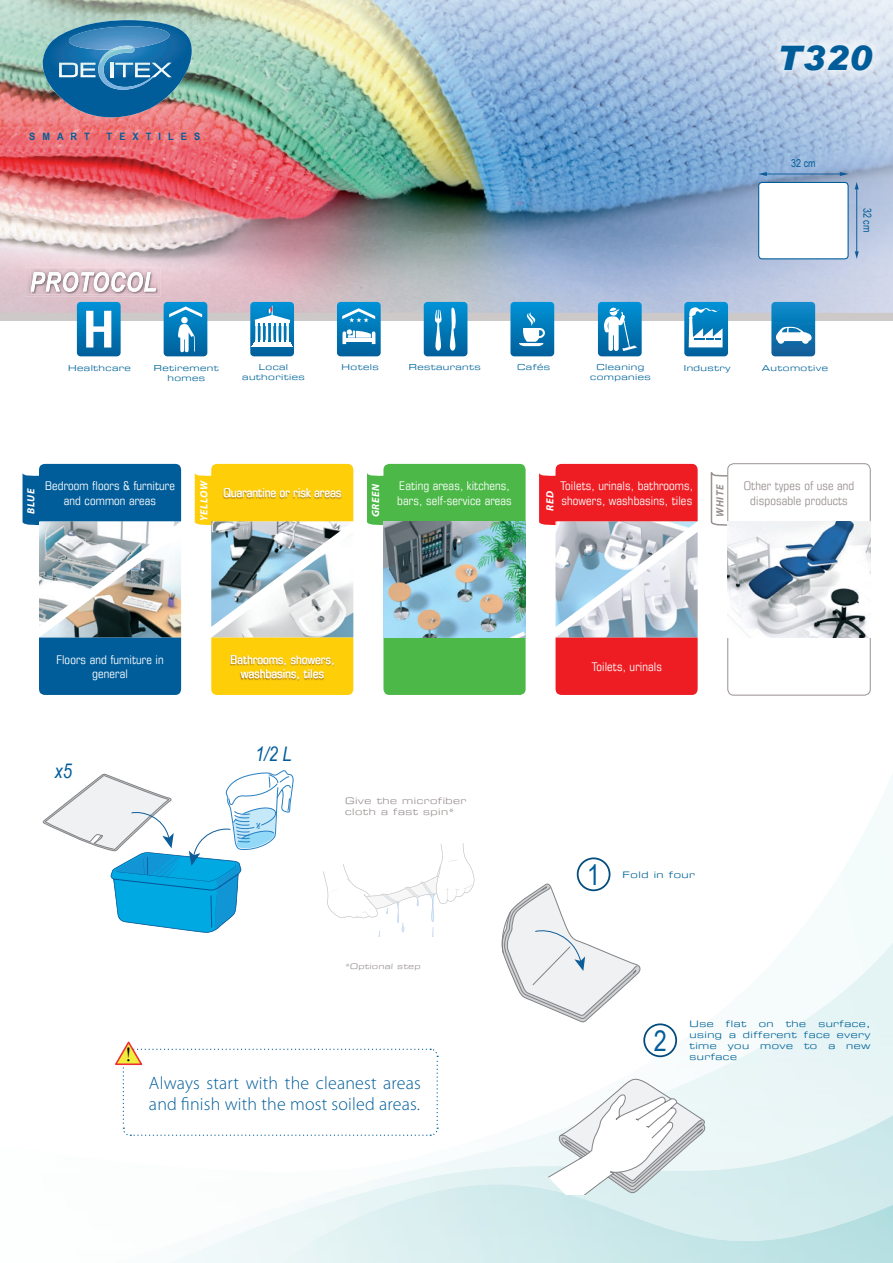
<style>
.page{position:relative;width:893px;height:1263px;background:#fff}
.page>*{position:absolute;margin:0;border:0;box-sizing:border-box;transform-origin:0 0}
.t1{font:italic 900 33.75px "Arial";color:#015d9a}
.t2{font:28.5px "Arial Narrow";color:#015d9a}
.t3{font:italic 20.1px "Arial Narrow";color:#015d9a}
.t4{font:19.95px "Times";color:#000}
.t5{font:300 18px/21.6px "Myriad Pro";letter-spacing:.01em;color:#015d9a}
.t6{font:condensed 12px/14.4px "Eurostile";letter-spacing:.01em;color:#fff;text-align:center}
.t7{font:condensed 12px/14.4px "Eurostile";letter-spacing:.01em;color:#999190;text-align:center}
.t8{font:10.95px "Arial Narrow";color:#015d9a}
.t9{font:italic 700 10.5px "Myriad Pro";letter-spacing:.05em;color:#fff}
.t10{font:italic 700 10.5px "Myriad Pro";color:#999190}
.t11{font:700 10.2px "Arial Narrow";letter-spacing:.63em;color:#015d9a;scale:1.11 1}
.t12{font:9px/10.8px "Eurostile Extended Two";letter-spacing:.05em;color:#016499;text-align:justify}
.t13{font:9px/10.8px "Eurostile Extended Two";letter-spacing:.05em;color:#999190}
.t14{font:8.25px/9.9px "Eurostile Extended Two";letter-spacing:.05em;color:#016499;text-align:center}
.t15{font:7.5px "Eurostile Extended Two";color:#999190}
</style>
<div class="page">
<img style="left:646px;top:1049px;width:247px;height:54px">
<img style="left:755px;top:996px;width:138px;height:54px">
<img style="left:837px;top:943px;width:56px;height:53px">
<img style="left:281px;top:1184px;width:612px;height:79px">
<svg style="left:367px;top:473px;width:16px;height:53px"></svg>
<svg style="left:710px;top:471px;width:18px;height:55px"></svg>
<div style="left:728px;top:463px;width:142px;height:232px;border:1px solid #999190;border-radius:6px"></div>
<img style="left:39px;top:526px;width:136px;height:6px">
<div style="left:383px;top:464px;width:143px;height:231px;background:#4cb848;border-radius:6px"></div>
<img style="left:383px;top:521px;width:143px;height:116px">
<img style="left:728px;top:521px;width:142px;height:116px">
<img style="left:211px;top:526px;width:135px;height:6px">
<img style="left:211px;top:532px;width:142px;height:105px">
<img style="left:39px;top:532px;width:142px;height:105px">
<img style="left:556px;top:526px;width:135px;height:6px">
<img style="left:555px;top:532px;width:143px;height:105px">
<svg style="left:23px;top:464px;width:158px;height:62px;background:#166aa1"></svg>
<svg style="left:195px;top:464px;width:158px;height:62px;background:#facf1e"></svg>
<svg style="left:539px;top:464px;width:159px;height:62px;background:#ec2f35"></svg>
<div style="left:39px;top:637px;width:142px;height:58px;background:#015d9a"></div>
<div style="left:211px;top:637px;width:142px;height:58px;background:#fece08"></div>
<div style="left:555px;top:637px;width:143px;height:58px;background:#ee1d23"></div>
<hr style="left:0;top:320px;width:893px;height:1px;background:#cdc9c8">
<div style="left:0;top:313px;width:893px;height:7px;background:#cdc9c8"></div>
<svg style="left:547px;top:1077px;width:159px;height:117px"></svg>
<svg style="left:501px;top:882px;width:140px;height:141px"></svg>
<svg style="left:323px;top:843px;width:151px;height:94px"></svg>
<div style="left:578px;top:858px;width:32px;height:32px;background:#fff;border-radius:50%"></div>
<div style="left:577px;top:857px;width:33px;height:34px;border:2px solid #024c7d;border-radius:50%"></div>
<div style="left:644px;top:1024px;width:32px;height:32px;background:#fff;border-radius:50%"></div>
<div style="left:643px;top:1023px;width:34px;height:34px;border:2px solid #024c7d;border-radius:50%"></div>
<img style="left:230px;top:655px;width:104px;height:26px">
<img style="left:223px;top:489px;width:118px;height:10px">
<img style="left:0;top:0;width:255px;height:210px">
<img style="left:255px;top:0;width:267px;height:210px">
<img style="left:522px;top:0;width:264px;height:248px">
<img style="left:786px;top:0;width:107px;height:313px">
<img style="left:0;top:210px;width:736px;height:103px">
<img style="left:732px;top:248px;width:58px;height:65px">
<img style="left:26px;top:267px;width:134px;height:30px">
<img style="left:31px;top:273px;width:127px;height:21px">
<img style="left:31px;top:272px;width:125px;height:1px">
<img style="left:31px;top:273px;width:125px;height:19px">
<img style="left:759px;top:24px;width:131px;height:65px">
<div style="left:759px;top:182px;width:89px;height:77px;background:#fff;border-radius:3px"></div>
<div style="left:758px;top:182px;width:91px;height:77px;border:1px solid #015d9a;border-radius:3px"></div>
<hr style="left:765px;top:174px;width:76px;height:1px;background:#0c5c99">
<svg style="left:840px;top:172px;width:9px;height:4px"></svg>
<svg style="left:758px;top:172px;width:9px;height:4px"></svg>
<hr style="left:856px;top:188px;width:1px;height:65px;background:#0c5c99">
<svg style="left:855px;top:251px;width:4px;height:8px"></svg>
<svg style="left:855px;top:182px;width:4px;height:7px"></svg>
<svg style="left:77px;top:302px;width:44px;height:54px"></svg>
<svg style="left:684px;top:302px;width:44px;height:54px"></svg>
<svg style="left:164px;top:302px;width:43px;height:54px;background:#2e90c4"></svg>
<svg style="left:771px;top:302px;width:44px;height:54px;background:#348cc0"></svg>
<svg style="left:598px;top:302px;width:44px;height:54px;background:#3b97c8"></svg>
<svg style="left:424px;top:302px;width:43px;height:54px;background:#238bc2"></svg>
<svg style="left:510px;top:302px;width:44px;height:54px;background:#278ec3"></svg>
<svg style="left:337px;top:302px;width:44px;height:54px;background:#3494c6"></svg>
<svg style="left:250px;top:302px;width:44px;height:54px"></svg>
<svg style="left:43px;top:20px;width:149px;height:102px;background:#4e7ea5"></svg>
<img style="left:100px;top:48px;width:31px;height:17px">
<img style="left:72px;top:26px;width:59px;height:10px">
<img style="left:111px;top:46px;width:23px;height:4px">
<img style="left:113px;top:46px;width:19px;height:4px">
<img style="left:19px;top:122px;width:189px;height:26px">
<svg style="left:115px;top:1041px;width:323px;height:95px"></svg>
<svg style="left:42px;top:770px;width:252px;height:163px"></svg>
<p class="t11" style="left:29px;top:128px;width:56px">SMART</p>
<p class="t11" style="left:107px;top:128px;width:86px">TEXTILES</p>
<h1 class="t1" style="left:777px;top:37px;width:96px">T320</h1>
<p class="t8" style="left:791px;top:155px;width:26px">32 cm</p>
<p class="t8" style="left:875px;top:208px;width:26px;rotate:90deg">32 cm</p>
<p class="t14" style="left:68px;top:363px;width:64px">Healthcare</p>
<p class="t14" style="left:154px;top:363px;width:66px">Retirement homes</p>
<p class="t14" style="left:259px;top:362px;width:31px">Local</p>
<p class="t14" style="left:342px;top:362px;width:39px">Hotels</p>
<p class="t14" style="left:409px;top:362px;width:73px">Restaurants</p>
<p class="t14" style="left:517px;top:362px;width:35px">Cafés</p>
<p class="t14" style="left:684px;top:363px;width:48px">Industry</p>
<p class="t14" style="left:762px;top:363px;width:68px">Automotive</p>
<p class="t14" style="left:242px;top:372px;width:64px">authorities</p>
<p class="t14" style="left:590px;top:362px;width:62px">Cleaning companies</p>
<p class="t9" style="left:24px;top:514px;width:27px;rotate:-90deg">BLUE</p>
<p class="t9" style="left:197px;top:521px;width:42px;rotate:-90deg">YELLOW</p>
<p class="t9" style="left:369px;top:517px;width:35px;rotate:-90deg">GREEN</p>
<p class="t9" style="left:543px;top:511px;width:21px;rotate:-90deg">RED</p>
<p class="t6" style="left:45px;top:478px;width:131px">Bedroom floors &amp; furniture and common areas</p>
<p class="t6" style="left:397px;top:478px;width:116px;text-align:left">Eating areas, kitchens, bars, self-service areas</p>
<p class="t6" style="left:560px;top:478px;width:134px;text-align:left">Toilets, urinals, bathrooms, showers, washbasins, tiles</p>
<p class="t7" style="left:744px;top:478px;width:112px">Other types of use and disposable products</p>
<p class="t10" style="left:713px;top:517px;width:34px;rotate:-90deg">WHITE</p>
<p class="t6" style="left:224px;top:486px;width:120px">Quarantine or risk areas</p>
<p class="t6" style="left:56px;top:652px;width:109px">Floors and furniture in general</p>
<h3 class="t3" style="left:55px;top:757px;width:19px">x5</h3>
<h3 class="t4" style="left:125px;top:1042px;width:8px">!</h3>
<p class="t6" style="left:231px;top:652px;width:106px">Bathrooms, showers, washbasins, tiles</p>
<h3 class="t3" style="left:255px;top:740px;width:38px">1/2 L</h3>
<p class="t13" style="left:345px;top:795px;width:123px">Give the microfiber cloth a fast spin*</p>
<p class="t15" style="left:345px;top:961px;width:78px">*Optional step</p>
<h3 class="t5" style="left:149px;top:1071px;width:273px">Always start with the cleanest areas and nish with the most soiled areas.</h3>
<p class="t6" style="left:592px;top:659px;width:72px">Toilets, urinals</p>
<h2 class="t2" style="left:587px;top:854px;width:14px">1</h2>
<p class="t12" style="left:623px;top:869px;width:74px">Fold in four</p>
<h2 class="t2" style="left:654px;top:1020px;width:14px">2</h2>
<p class="t12" style="left:690px;top:1018px;width:182px;text-indent:129px">surface, using a different face every time you move to a new surface</p>
<p class="t12" style="left:690px;top:1018px;width:26px">Use</p>
<p class="t12" style="left:726px;top:1018px;width:22px">flat</p>
<p class="t12" style="left:759px;top:1018px;width:16px">on</p>
<p class="t12" style="left:786px;top:1018px;width:22px">the</p>
</div>
